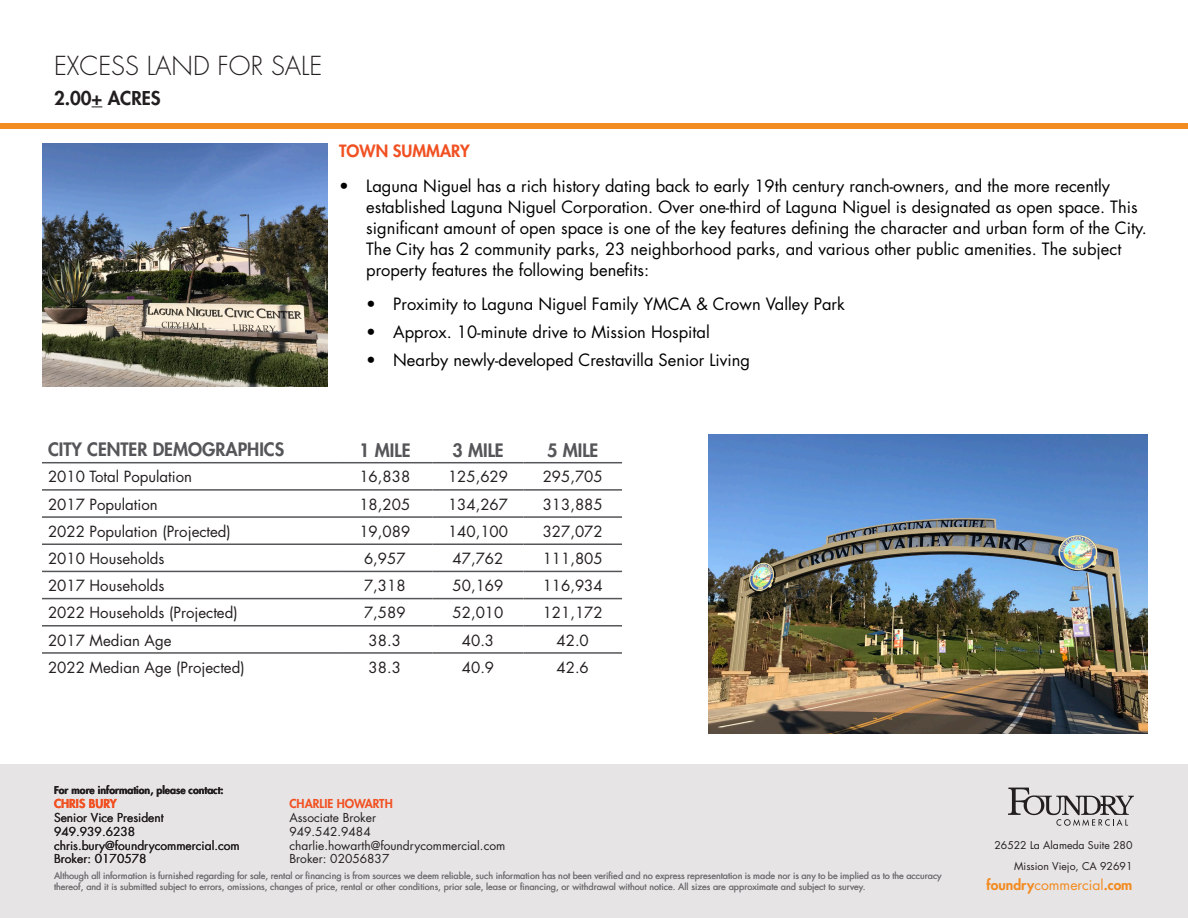
<style>
.page{position:relative;width:1188px;height:918px;background:#fff}
.page>*{position:absolute;margin:0;border:0;box-sizing:border-box;transform-origin:0 0}
.t1{font:300 25.5px "Futura Std";color:#231f20}
.t2{font:800 18.6px "Futura Std";color:#231f20}
.t3{font:800 18px "Futura Std";color:#555659}
.t4{font:16.5px/21px "Futura Std";color:#000}
.t5{font:800 16.5px "Futura Std";color:#f15122}
.t6{font:15px "Futura Std";color:#231f20}
.t7{font:800 13.95px "Futura Std";color:#f28b20}
.t8{font:12px/13.8px "Futura Std";color:#231f20}
.t9{font:800 12px "Futura Std";color:#f15122}
.t10{font:10.5px/20.5px "Futura Std";color:#231f20;text-align:right}
.t11{font:800 10.5px "Futura Std";color:#231f20}
.t12{font:9px/10.8px "Futura Std";color:#757376}
.s1{font-weight:400}
</style>
<div class="page">
<img style="left:708px;top:435px;width:439px;height:298px">
<img style="left:42px;top:144px;width:285px;height:243px">
<hr style="left:42px;top:489px;width:295px;height:2px;background:#555659">
<hr style="left:337px;top:489px;width:96px;height:2px;background:#555659">
<hr style="left:433px;top:489px;width:90px;height:2px;background:#555659">
<hr style="left:523px;top:489px;width:99px;height:2px;background:#555659">
<hr style="left:42px;top:516px;width:295px;height:2px;background:#555659">
<hr style="left:337px;top:516px;width:96px;height:2px;background:#555659">
<hr style="left:433px;top:516px;width:90px;height:2px;background:#555659">
<hr style="left:523px;top:516px;width:99px;height:2px;background:#555659">
<hr style="left:42px;top:543px;width:295px;height:2px;background:#555659">
<hr style="left:337px;top:543px;width:96px;height:2px;background:#555659">
<hr style="left:433px;top:543px;width:90px;height:2px;background:#555659">
<hr style="left:523px;top:543px;width:99px;height:2px;background:#555659">
<hr style="left:42px;top:571px;width:295px;height:1px;background:#555659">
<hr style="left:337px;top:571px;width:96px;height:1px;background:#555659">
<hr style="left:433px;top:571px;width:90px;height:1px;background:#555659">
<hr style="left:523px;top:571px;width:99px;height:1px;background:#555659">
<hr style="left:42px;top:598px;width:295px;height:1px;background:#555659">
<hr style="left:337px;top:598px;width:96px;height:1px;background:#555659">
<hr style="left:433px;top:598px;width:90px;height:1px;background:#555659">
<hr style="left:523px;top:598px;width:99px;height:1px;background:#555659">
<hr style="left:42px;top:625px;width:295px;height:2px;background:#555659">
<hr style="left:337px;top:625px;width:96px;height:2px;background:#555659">
<hr style="left:433px;top:625px;width:90px;height:2px;background:#555659">
<hr style="left:523px;top:625px;width:99px;height:2px;background:#555659">
<hr style="left:42px;top:652px;width:295px;height:2px;background:#555659">
<hr style="left:337px;top:652px;width:96px;height:2px;background:#555659">
<hr style="left:433px;top:652px;width:90px;height:2px;background:#555659">
<hr style="left:523px;top:652px;width:99px;height:2px;background:#555659">
<hr style="left:42px;top:462px;width:295px;height:1px;background:#555659">
<hr style="left:337px;top:462px;width:96px;height:1px;background:#555659">
<hr style="left:433px;top:462px;width:90px;height:1px;background:#555659">
<hr style="left:523px;top:462px;width:99px;height:1px;background:#555659">
<div style="left:0;top:764px;width:1188px;height:154px;background:#e7e4e5"></div>
<svg style="left:1008px;top:788px;width:126px;height:38px"></svg>
<div style="left:0;top:123px;width:1188px;height:5px;background:#f28b20"></div>
<h1 class="t1" style="left:54px;top:50px;width:270px">EXCESS LAND FOR SALE</h1>
<p class="t2" style="left:54px;top:86px;width:108px">2.00+ ACRES</p>
<p class="t5" style="left:339px;top:141px;width:132px">TOWN SUMMARY</p>
<p class="t4" style="left:366px;top:175px;width:782px;text-indent:-27px">• Laguna Niguel has a rich history dating back to early 19th century ranch-owners, and the more recently established Laguna Niguel Corporation. Over one-third of Laguna Niguel is designated as open space. This significant amount of open space is one of the key features defining the character and urban form of the City.<br>The City has 2 community parks, 23 neighborhood parks, and various other public amenities. The subject property features the following benefits:</p>
<p class="t4" style="left:366px;top:294px;width:480px">• Proximity to Laguna Niguel Family YMCA &amp; Crown Valley Park</p>
<p class="t4" style="left:366px;top:322px;width:345px">• Approx. 10-minute drive to Mission Hospital</p>
<p class="t4" style="left:366px;top:349px;width:385px">• Nearby newly-developed Crestavilla Senior Living</p>
<p class="t3" style="left:48px;top:438px;width:238px">CITY CENTER DEMOGRAPHICS</p>
<p class="t3" style="left:359px;top:439px;width:53px">1 MILE</p>
<p class="t3" style="left:452px;top:439px;width:53px">3 MILE</p>
<p class="t3" style="left:547px;top:439px;width:53px">5 MILE</p>
<p class="t6" style="left:48px;top:467px;width:146px">2010 Total Population</p>
<p class="t6" style="left:359px;top:467px;width:52px">16,838</p>
<p class="t6" style="left:448px;top:467px;width:62px">125,629</p>
<p class="t6" style="left:543px;top:467px;width:62px">295,705</p>
<p class="t6" style="left:48px;top:494px;width:111px">2017 Population</p>
<p class="t6" style="left:359px;top:494px;width:52px">18,205</p>
<p class="t6" style="left:448px;top:494px;width:62px">134,267</p>
<p class="t6" style="left:543px;top:494px;width:62px">313,885</p>
<p class="t6" style="left:48px;top:522px;width:184px">2022 Population (Projected)</p>
<p class="t6" style="left:359px;top:522px;width:52px">19,089</p>
<p class="t6" style="left:448px;top:522px;width:62px">140,100</p>
<p class="t6" style="left:543px;top:522px;width:62px">327,072</p>
<p class="t6" style="left:48px;top:549px;width:118px">2010 Households</p>
<p class="t6" style="left:364px;top:549px;width:43px">6,957</p>
<p class="t6" style="left:453px;top:549px;width:52px">47,762</p>
<p class="t6" style="left:543px;top:549px;width:62px">111,805</p>
<p class="t6" style="left:48px;top:576px;width:118px">2017 Households</p>
<p class="t6" style="left:364px;top:576px;width:43px">7,318</p>
<p class="t6" style="left:453px;top:576px;width:52px">50,169</p>
<p class="t6" style="left:543px;top:576px;width:62px">116,934</p>
<p class="t6" style="left:48px;top:603px;width:191px">2022 Households (Projected)</p>
<p class="t6" style="left:364px;top:603px;width:43px">7,589</p>
<p class="t6" style="left:453px;top:603px;width:52px">52,010</p>
<p class="t6" style="left:543px;top:603px;width:62px">121,172</p>
<p class="t6" style="left:48px;top:630px;width:125px">2017 Median Age</p>
<p class="t6" style="left:369px;top:630px;width:34px">38.3</p>
<p class="t6" style="left:462px;top:630px;width:34px">40.3</p>
<p class="t6" style="left:557px;top:630px;width:34px">42.0</p>
<p class="t6" style="left:48px;top:658px;width:198px">2022 Median Age (Projected)</p>
<p class="t6" style="left:369px;top:658px;width:34px">38.3</p>
<p class="t6" style="left:462px;top:658px;width:34px">40.9</p>
<p class="t6" style="left:557px;top:658px;width:34px">42.6</p>
<p class="t11" style="left:54px;top:783px;width:171px">For more information, please contact:</p>
<p class="t9" style="left:54px;top:796px;width:64px">CHRIS BURY</p>
<p class="t8" style="left:54px;top:811px;width:111px">Senior Vice President</p>
<p class="t8" style="left:54px;top:825px;width:83px">949.939.6238</p>
<p class="t8" style="left:54px;top:838px;width:187px">chris.bury@foundrycommercial.com</p>
<p class="t8" style="left:54px;top:852px;width:94px">Broker: 0170578</p>
<p class="t9" style="left:289px;top:796px;width:105px">CHARLIE HOWARTH</p>
<p class="t8" style="left:289px;top:811px;width:217px">Associate Broker<br>949.542.9484 charlie.howarth@foundrycommercial.com<br>Broker: 02056837</p>
<p class="t12" style="left:54px;top:870px;width:889px">Although all information is furnished regarding for sale, rental or financing is from sources we deem reliable, such information has not been verified and no express representation is made nor is any to be implied as to the accuracy thereof, and it is submitted subject to errors, omissions, changes of price, rental or other conditions, prior sale, lease or financing, or withdrawal without notice. All sizes are approximate and subject to survey.</p>
<p class="t10" style="left:994px;top:835px;width:140px">26522 La Alameda Suite 280<br>Mission Viejo, CA 92691</p>
<p class="t7" style="left:986px;top:876px;width:148px">foundry<span class="s1">commercial</span>.com</p>
</div>
